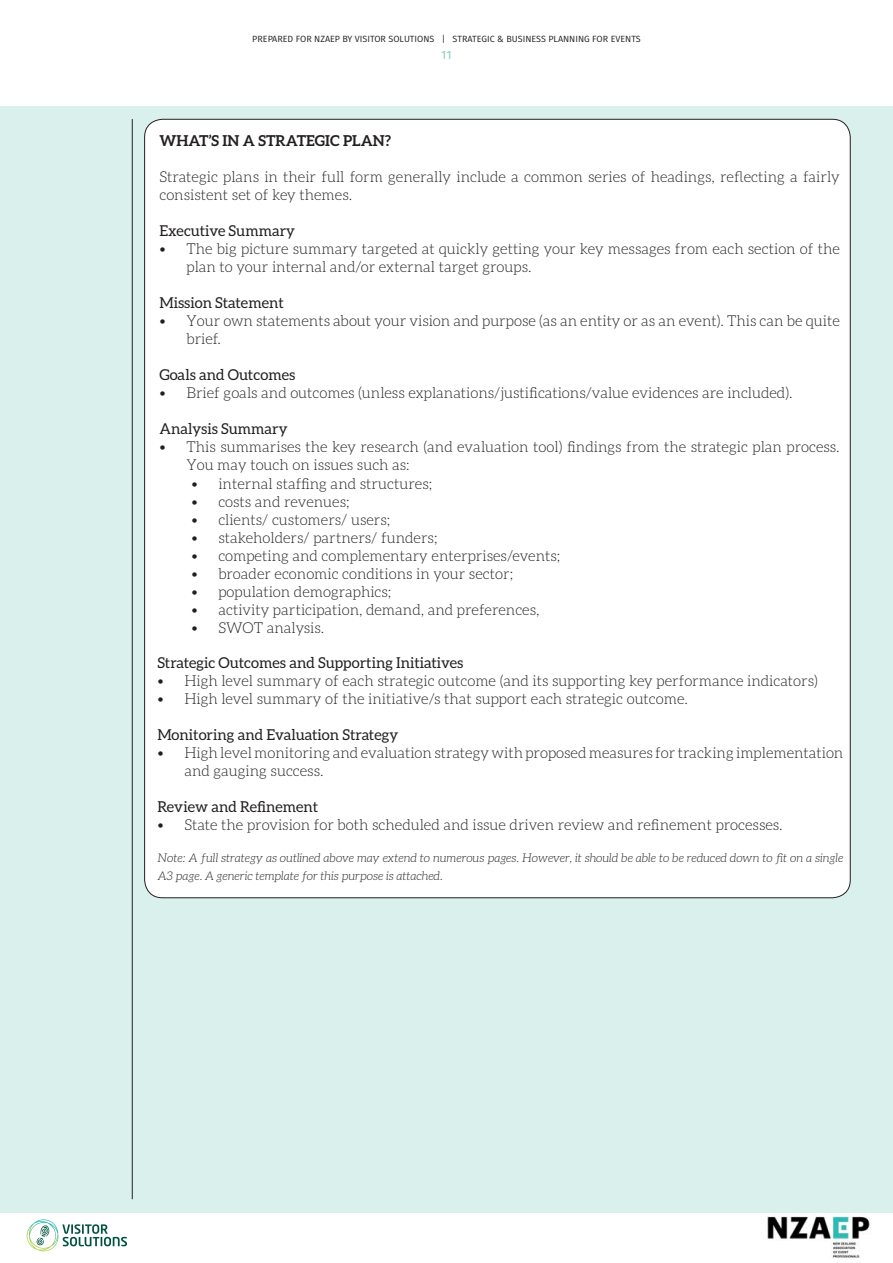
<style>
.page{position:relative;width:893px;height:1263px;background:#fff}
.page>*{position:absolute;margin:0;border:0;box-sizing:border-box;transform-origin:0 0}
.t1{font:300 15px/18px "Aleo";color:#231f20}
.t2{font:15px "Aleo";color:#231f20}
.t3{font:700 15px "Aleo";color:#231f20}
.t4{font:italic 300 12px/18px "Aleo";color:#231f20}
.t5{font:12px "Fira Sans";color:#83cec3}
.t6{font:9px "Fira Sans";color:#231f20}
</style>
<div class="page">
<svg style="left:26px;top:1219px;width:101px;height:32px"></svg>
<div style="left:0;top:106px;width:893px;height:1107px;background:#daf0ed"></div>
<hr style="left:132px;top:119px;width:1px;height:1080px;background:#231f20">
<img style="left:767px;top:1215px;width:103px;height:43px">
<div style="left:145px;top:119px;width:705px;height:779px;background:#fff;border-radius:18px"></div>
<p class="t6" style="left:252px;top:32px;width:390px">PREPARED FOR NZAEP BY VISITOR SOLUTIONS | STRATEGIC &amp; BUSINESS PLANNING FOR EVENTS</p>
<p class="t5" style="left:441px;top:46px;width:12px">11</p>
<p class="t3" style="left:159px;top:132px;width:233px">WHAT’S IN A STRATEGIC PLAN?</p>
<p class="t1" style="left:159px;top:168px;width:682px">Strategic plans in their full form generally include a common series of headings, reflecting a fairly consistent set of key themes.</p>
<p class="t2" style="left:159px;top:222px;width:137px">Executive Summary</p>
<p class="t1" style="left:186px;top:240px;width:655px;text-indent:-27px">• The big picture summary targeted at quickly getting your key messages from each section of the plan to your internal and/or external target groups.</p>
<p class="t2" style="left:159px;top:294px;width:126px">Mission Statement</p>
<p class="t1" style="left:186px;top:312px;width:655px;text-indent:-27px">• Your own statements about your vision and purpose (as an entity or as an event). This can be quite brief.</p>
<p class="t2" style="left:159px;top:366px;width:137px">Goals and Outcomes</p>
<p class="t1" style="left:159px;top:384px;width:635px">• Brief goals and outcomes (unless explanations/justifications/value evidences are included).</p>
<p class="t2" style="left:159px;top:420px;width:130px">Analysis Summary</p>
<p class="t1" style="left:186px;top:438px;width:655px;text-indent:-27px">• This summarises the key research (and evaluation tool) findings from the strategic plan process.<br>You may touch on issues such as:</p>
<p class="t1" style="left:191px;top:475px;width:242px">• internal staffing and structures;</p>
<p class="t1" style="left:191px;top:493px;width:160px">• costs and revenues;</p>
<p class="t1" style="left:191px;top:511px;width:200px">• clients/ customers/ users;</p>
<p class="t1" style="left:191px;top:529px;width:248px">• stakeholders/ partners/ funders;</p>
<p class="t1" style="left:191px;top:547px;width:370px">• competing and complementary enterprises/events;</p>
<p class="t1" style="left:191px;top:565px;width:323px">• broader economic conditions in your sector;</p>
<p class="t1" style="left:191px;top:583px;width:201px">• population demographics;</p>
<p class="t1" style="left:191px;top:601px;width:350px">• activity participation, demand, and preferences,</p>
<p class="t1" style="left:191px;top:619px;width:134px">• SWOT analysis.</p>
<p class="t2" style="left:157px;top:654px;width:308px">Strategic Outcomes and Supporting Initiatives</p>
<p class="t1" style="left:157px;top:671px;width:662px">• High level summary of each strategic outcome (and its supporting key performance indicators)</p>
<p class="t1" style="left:157px;top:689px;width:532px">• High level summary of the initiative/s that support each strategic outcome.</p>
<p class="t2" style="left:157px;top:726px;width:242px">Monitoring and Evaluation Strategy</p>
<p class="t1" style="left:184px;top:743px;width:661px;text-indent:-27px">• High level monitoring and evaluation strategy with proposed measures for tracking implementation and gauging success.</p>
<p class="t2" style="left:157px;top:798px;width:163px">Review and Refinement</p>
<p class="t1" style="left:157px;top:815px;width:627px">• State the provision for both scheduled and issue driven review and refinement processes.</p>
<p class="t4" style="left:157px;top:849px;width:688px">Note: A full strategy as outlined above may extend to numerous pages. However, it should be able to be reduced down to fit on a single<br>A3 page. A generic template for this purpose is attached.</p>
</div>
